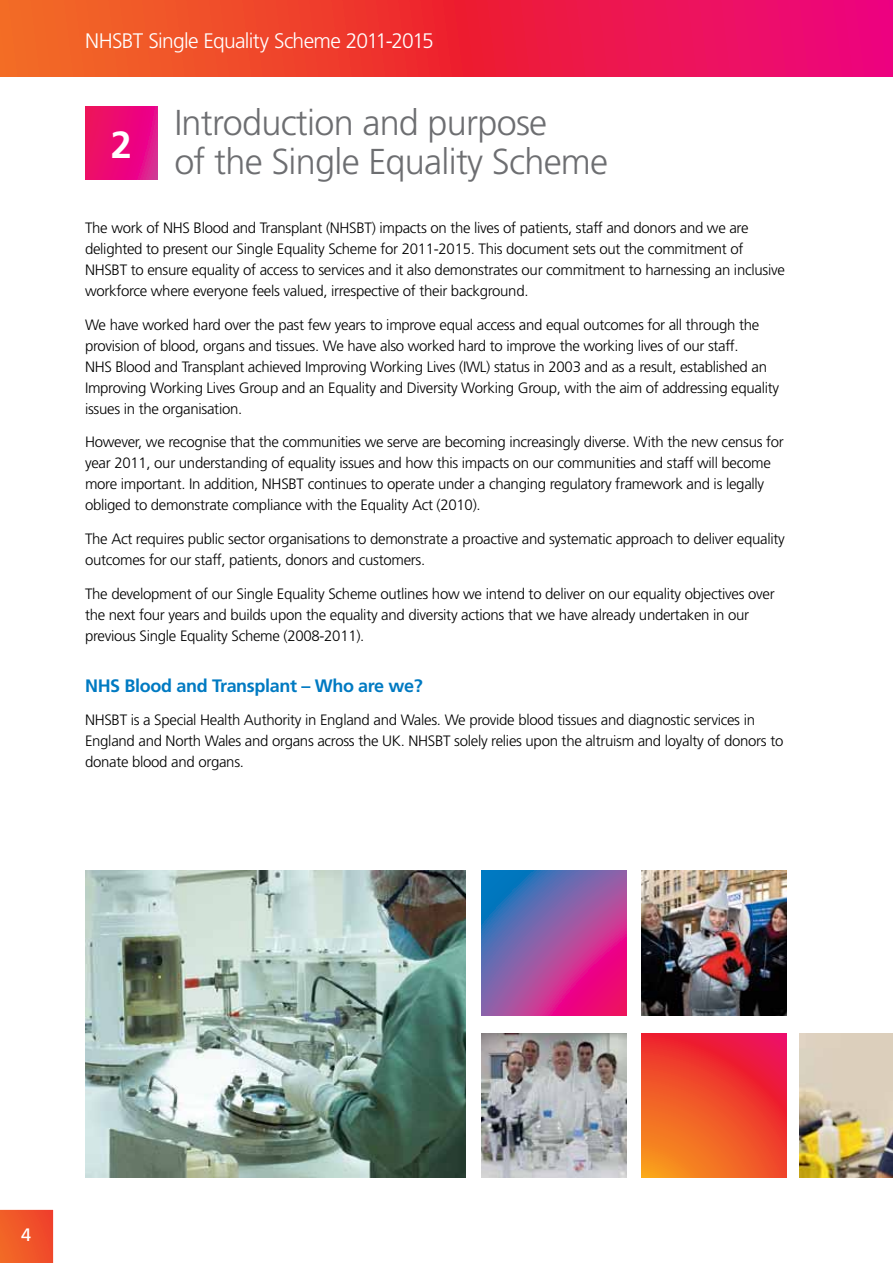
<style>
.page{position:relative;width:893px;height:1263px;background:#fff}
.page>*{position:absolute;margin:0;border:0;box-sizing:border-box;transform-origin:0 0}
.t1{font:700 37.8px "Frutiger";color:#fff}
.t2{font:300 36px/39px "Frutiger";letter-spacing:-.02em;color:#6d6e71}
.t3{font:300 21px "Frutiger";letter-spacing:-.035em;color:#fff}
.t4{font:700 18px "Frutiger";letter-spacing:-.02em;color:#007ac2}
.t5{font:18px "Frutiger";color:#fff}
.t6{font:300 15px/21px "Frutiger";letter-spacing:-.02em;color:#000}
</style>
<div class="page">
<svg style="left:0;top:0;width:893px;height:77px;background:#ee2e40"></svg>
<svg style="left:0;top:1209px;width:54px;height:54px;background:#f15a2f"></svg>
<img style="left:799px;top:1033px;width:94px;height:145px">
<svg style="left:85px;top:106px;width:73px;height:73px;background:#ea0b78"></svg>
<img style="left:85px;top:871px;width:381px;height:307px">
<svg style="left:482px;top:871px;width:144px;height:144px;background:#954da0"></svg>
<img style="left:482px;top:1033px;width:144px;height:145px">
<img style="left:642px;top:871px;width:145px;height:144px">
<svg style="left:642px;top:1033px;width:145px;height:145px;background:#f04b2c"></svg>
<h3 class="t3" style="left:85px;top:29px;width:350px">NHSBT Single Equality Scheme 2011-2015</h3>
<h1 class="t1" style="left:111px;top:122px;width:23px">2</h1>
<h2 class="t2" style="left:174px;top:103px;width:435px">Introduction and purpose<br>of the Single Equality Scheme</h2>
<p class="t6" style="left:85px;top:217px;width:701px">The work of NHS Blood and Transplant (NHSBT) impacts on the lives of patients, staff and donors and we are delighted to present our Single Equality Scheme for 2011-2015. This document sets out the commitment of NHSBT to ensure equality of access to services and it also demonstrates our commitment to harnessing an inclusive workforce where everyone feels valued, irrespective of their background.</p>
<p class="t6" style="left:85px;top:314px;width:696px">We have worked hard over the past few years to improve equal access and equal outcomes for all through the provision of blood, organs and tissues. We have also worked hard to improve the working lives of our staff.<br>NHS Blood and Transplant achieved Improving Working Lives (IWL) status in 2003 and as a result, established an Improving Working Lives Group and an Equality and Diversity Working Group, with the aim of addressing equality issues in the organisation.</p>
<p class="t6" style="left:85px;top:432px;width:700px">However, we recognise that the communities we serve are becoming increasingly diverse. With the new census for year 2011, our understanding of equality issues and how this impacts on our communities and staff will become more important. In addition, NHSBT continues to operate under a changing regulatory framework and is legally obliged to demonstrate compliance with the Equality Act (2010).</p>
<p class="t6" style="left:85px;top:528px;width:701px">The Act requires public sector organisations to demonstrate a proactive and systematic approach to deliver equality outcomes for our staff, patients, donors and customers.</p>
<p class="t6" style="left:85px;top:583px;width:691px">The development of our Single Equality Scheme outlines how we intend to deliver on our equality objectives over the next four years and builds upon the equality and diversity actions that we have already undertaken in our previous Single Equality Scheme (2008-2011).</p>
<p class="t4" style="left:85px;top:675px;width:339px">NHS Blood and Transplant – Who are we?</p>
<p class="t6" style="left:85px;top:710px;width:700px">NHSBT is a Special Health Authority in England and Wales. We provide blood tissues and diagnostic services in<br>England and North Wales and organs across the UK. NHSBT solely relies upon the altruism and loyalty of donors to donate blood and organs.</p>
<p class="t5" style="left:21px;top:1224px;width:12px">4</p>
</div>
